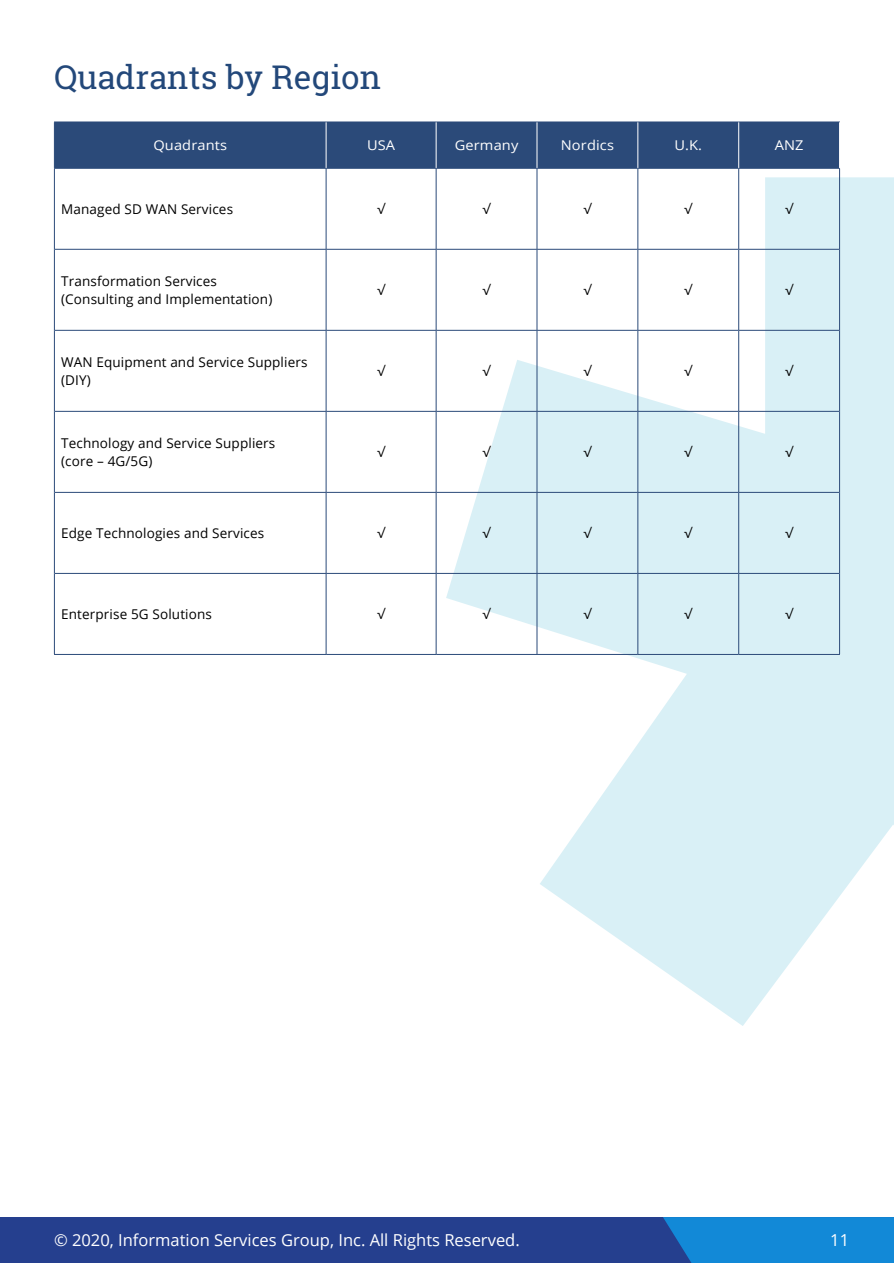
<style>
.page{position:relative;width:894px;height:1263px;background:#fff}
.page>*{position:absolute;margin:0;border:0;box-sizing:border-box;transform-origin:0 0}
.t1{font:33px "Roboto Slab";color:#23487a}
.t2{font:16.5px "Open Sans";color:#fff}
.Body_Copy{font:13.5px/18px "Open Sans";letter-spacing:.01em;color:#000}
.Body_Copy-2{font:13.5px "Open Sans";letter-spacing:.01em;color:#fff;scale:1.08 1}
.Body_Copy-3{font:13.5px "Open Sans";letter-spacing:.01em;color:#000;scale:1.08 1}
</style>
<div class="page">
<div style="left:0;top:1217px;width:893px;height:46px;background:#253f8e"></div>
<div style="left:663px;top:1217px;width:230px;height:46px;background:#1289d7"></div>
<svg style="left:446px;top:177px;width:447px;height:849px;fill:#d9f0f6"></svg>
<div style="left:55px;top:123px;width:783px;height:45px;background:#2b4a79"></div>
<hr style="left:54px;top:122px;width:272px;height:1px;background:#2b4a79">
<hr style="left:326px;top:122px;width:110px;height:1px;background:#2b4a79">
<hr style="left:436px;top:122px;width:101px;height:1px;background:#2b4a79">
<hr style="left:537px;top:122px;width:100px;height:1px;background:#2b4a79">
<hr style="left:637px;top:122px;width:101px;height:1px;background:#2b4a79">
<hr style="left:738px;top:122px;width:101px;height:1px;background:#2b4a79">
<hr style="left:54px;top:168px;width:272px;height:1px;background:#2b4a79">
<hr style="left:326px;top:168px;width:110px;height:1px;background:#2b4a79">
<hr style="left:436px;top:168px;width:101px;height:1px;background:#2b4a79">
<hr style="left:537px;top:168px;width:100px;height:1px;background:#2b4a79">
<hr style="left:637px;top:168px;width:101px;height:1px;background:#2b4a79">
<hr style="left:738px;top:168px;width:101px;height:1px;background:#2b4a79">
<hr style="left:54px;top:122px;width:1px;height:46px;background:#2b4a79">
<hr style="left:54px;top:169px;width:1px;height:80px;background:#2b4a79">
<hr style="left:325px;top:169px;width:1px;height:80px;background:#2b4a79">
<hr style="left:435px;top:169px;width:1px;height:80px;background:#2b4a79">
<hr style="left:536px;top:169px;width:1px;height:80px;background:#2b4a79">
<hr style="left:637px;top:169px;width:1px;height:80px;background:#2b4a79">
<hr style="left:738px;top:169px;width:1px;height:80px;background:#2b4a79">
<hr style="left:838px;top:169px;width:1px;height:80px;background:#2b4a79">
<hr style="left:54px;top:249px;width:1px;height:81px;background:#2b4a79">
<hr style="left:325px;top:250px;width:1px;height:80px;background:#2b4a79">
<hr style="left:435px;top:250px;width:1px;height:80px;background:#2b4a79">
<hr style="left:536px;top:250px;width:1px;height:80px;background:#2b4a79">
<hr style="left:637px;top:250px;width:1px;height:80px;background:#2b4a79">
<hr style="left:738px;top:250px;width:1px;height:80px;background:#2b4a79">
<hr style="left:838px;top:249px;width:1px;height:81px;background:#2b4a79">
<hr style="left:54px;top:330px;width:1px;height:81px;background:#2b4a79">
<hr style="left:325px;top:331px;width:1px;height:80px;background:#2b4a79">
<hr style="left:435px;top:331px;width:1px;height:80px;background:#2b4a79">
<hr style="left:536px;top:331px;width:1px;height:80px;background:#2b4a79">
<hr style="left:637px;top:331px;width:1px;height:80px;background:#2b4a79">
<hr style="left:738px;top:331px;width:1px;height:80px;background:#2b4a79">
<hr style="left:838px;top:330px;width:1px;height:81px;background:#2b4a79">
<hr style="left:54px;top:411px;width:1px;height:81px;background:#2b4a79">
<hr style="left:325px;top:412px;width:1px;height:80px;background:#2b4a79">
<hr style="left:435px;top:412px;width:1px;height:80px;background:#2b4a79">
<hr style="left:536px;top:412px;width:1px;height:80px;background:#2b4a79">
<hr style="left:637px;top:412px;width:1px;height:80px;background:#2b4a79">
<hr style="left:738px;top:412px;width:1px;height:80px;background:#2b4a79">
<hr style="left:838px;top:411px;width:1px;height:81px;background:#2b4a79">
<hr style="left:54px;top:492px;width:1px;height:81px;background:#2b4a79">
<hr style="left:325px;top:493px;width:1px;height:80px;background:#2b4a79">
<hr style="left:435px;top:493px;width:1px;height:80px;background:#2b4a79">
<hr style="left:536px;top:493px;width:1px;height:80px;background:#2b4a79">
<hr style="left:637px;top:493px;width:1px;height:80px;background:#2b4a79">
<hr style="left:738px;top:493px;width:1px;height:80px;background:#2b4a79">
<hr style="left:838px;top:492px;width:1px;height:81px;background:#2b4a79">
<hr style="left:54px;top:573px;width:1px;height:81px;background:#2b4a79">
<hr style="left:325px;top:574px;width:1px;height:80px;background:#2b4a79">
<hr style="left:435px;top:574px;width:1px;height:80px;background:#2b4a79">
<hr style="left:536px;top:574px;width:1px;height:80px;background:#2b4a79">
<hr style="left:637px;top:574px;width:1px;height:80px;background:#2b4a79">
<hr style="left:738px;top:574px;width:1px;height:80px;background:#2b4a79">
<hr style="left:838px;top:573px;width:1px;height:81px;background:#2b4a79">
<hr style="left:55px;top:249px;width:271px;height:1px;background:#2b4a79">
<hr style="left:326px;top:249px;width:110px;height:1px;background:#2b4a79">
<hr style="left:436px;top:249px;width:101px;height:1px;background:#2b4a79">
<hr style="left:537px;top:249px;width:100px;height:1px;background:#2b4a79">
<hr style="left:637px;top:249px;width:101px;height:1px;background:#2b4a79">
<hr style="left:738px;top:249px;width:100px;height:1px;background:#2b4a79">
<hr style="left:55px;top:330px;width:271px;height:1px;background:#2b4a79">
<hr style="left:326px;top:330px;width:110px;height:1px;background:#2b4a79">
<hr style="left:436px;top:330px;width:101px;height:1px;background:#2b4a79">
<hr style="left:537px;top:330px;width:100px;height:1px;background:#2b4a79">
<hr style="left:637px;top:330px;width:101px;height:1px;background:#2b4a79">
<hr style="left:738px;top:330px;width:100px;height:1px;background:#2b4a79">
<hr style="left:55px;top:411px;width:271px;height:1px;background:#2b4a79">
<hr style="left:326px;top:411px;width:110px;height:1px;background:#2b4a79">
<hr style="left:436px;top:411px;width:101px;height:1px;background:#2b4a79">
<hr style="left:537px;top:411px;width:100px;height:1px;background:#2b4a79">
<hr style="left:637px;top:411px;width:101px;height:1px;background:#2b4a79">
<hr style="left:738px;top:411px;width:100px;height:1px;background:#2b4a79">
<hr style="left:55px;top:492px;width:271px;height:1px;background:#2b4a79">
<hr style="left:326px;top:492px;width:110px;height:1px;background:#2b4a79">
<hr style="left:436px;top:492px;width:101px;height:1px;background:#2b4a79">
<hr style="left:537px;top:492px;width:100px;height:1px;background:#2b4a79">
<hr style="left:637px;top:492px;width:101px;height:1px;background:#2b4a79">
<hr style="left:738px;top:492px;width:100px;height:1px;background:#2b4a79">
<hr style="left:55px;top:573px;width:271px;height:1px;background:#2b4a79">
<hr style="left:326px;top:573px;width:110px;height:1px;background:#2b4a79">
<hr style="left:436px;top:573px;width:101px;height:1px;background:#2b4a79">
<hr style="left:537px;top:573px;width:100px;height:1px;background:#2b4a79">
<hr style="left:637px;top:573px;width:101px;height:1px;background:#2b4a79">
<hr style="left:738px;top:573px;width:100px;height:1px;background:#2b4a79">
<hr style="left:54px;top:654px;width:272px;height:1px;background:#2b4a79">
<hr style="left:326px;top:654px;width:110px;height:1px;background:#2b4a79">
<hr style="left:436px;top:654px;width:101px;height:1px;background:#2b4a79">
<hr style="left:537px;top:654px;width:100px;height:1px;background:#2b4a79">
<hr style="left:637px;top:654px;width:101px;height:1px;background:#2b4a79">
<hr style="left:738px;top:654px;width:101px;height:1px;background:#2b4a79">
<hr style="left:838px;top:122px;width:1px;height:46px;background:#fff">
<hr style="left:325px;top:122px;width:1px;height:46px;background:#fff">
<hr style="left:435px;top:122px;width:1px;height:46px;background:#fff">
<hr style="left:536px;top:122px;width:1px;height:46px;background:#fff">
<hr style="left:637px;top:122px;width:1px;height:46px;background:#fff">
<hr style="left:738px;top:122px;width:1px;height:46px;background:#fff">
<p class="t1" style="left:54px;top:54px;width:328px">Quadrants by Region</p>
<p class="Body_Copy-2" style="left:153px;top:136px;width:70px">Quadrants</p>
<p class="Body_Copy-2" style="left:367px;top:136px;width:28px">USA</p>
<p class="Body_Copy-2" style="left:454px;top:136px;width:60px">Germany</p>
<p class="Body_Copy-2" style="left:560px;top:136px;width:51px">Nordics</p>
<p class="Body_Copy-2" style="left:674px;top:136px;width:27px">U.K.</p>
<p class="Body_Copy-2" style="left:774px;top:136px;width:28px">ANZ</p>
<p class="Body_Copy" style="left:61px;top:200px;width:173px">Managed SD WAN Services</p>
<p class="Body_Copy-3" style="left:377px;top:200px;width:9px">√</p>
<p class="Body_Copy-3" style="left:482px;top:200px;width:9px">√</p>
<p class="Body_Copy-3" style="left:583px;top:200px;width:9px">√</p>
<p class="Body_Copy-3" style="left:684px;top:200px;width:9px">√</p>
<p class="Body_Copy-3" style="left:784px;top:200px;width:9px">√</p>
<p class="Body_Copy" style="left:61px;top:272px;width:213px">Transformation Services (Consulting and Implementation)</p>
<p class="Body_Copy-3" style="left:377px;top:281px;width:9px">√</p>
<p class="Body_Copy-3" style="left:482px;top:281px;width:9px">√</p>
<p class="Body_Copy-3" style="left:583px;top:281px;width:9px">√</p>
<p class="Body_Copy-3" style="left:684px;top:281px;width:9px">√</p>
<p class="Body_Copy-3" style="left:784px;top:281px;width:9px">√</p>
<p class="Body_Copy" style="left:61px;top:353px;width:248px">WAN Equipment and Service Suppliers (DIY)</p>
<p class="Body_Copy-3" style="left:377px;top:362px;width:9px">√</p>
<p class="Body_Copy-3" style="left:482px;top:362px;width:9px">√</p>
<p class="Body_Copy-3" style="left:583px;top:362px;width:9px">√</p>
<p class="Body_Copy-3" style="left:684px;top:362px;width:9px">√</p>
<p class="Body_Copy-3" style="left:784px;top:362px;width:9px">√</p>
<p class="Body_Copy" style="left:61px;top:434px;width:216px">Technology and Service Suppliers (core – 4G/5G)</p>
<p class="Body_Copy-3" style="left:377px;top:443px;width:9px">√</p>
<p class="Body_Copy-3" style="left:482px;top:443px;width:9px">√</p>
<p class="Body_Copy-3" style="left:583px;top:443px;width:9px">√</p>
<p class="Body_Copy-3" style="left:684px;top:443px;width:9px">√</p>
<p class="Body_Copy-3" style="left:784px;top:443px;width:9px">√</p>
<p class="Body_Copy" style="left:61px;top:524px;width:204px">Edge Technologies and Services</p>
<p class="Body_Copy-3" style="left:377px;top:524px;width:9px">√</p>
<p class="Body_Copy-3" style="left:482px;top:524px;width:9px">√</p>
<p class="Body_Copy-3" style="left:583px;top:524px;width:9px">√</p>
<p class="Body_Copy-3" style="left:684px;top:524px;width:9px">√</p>
<p class="Body_Copy-3" style="left:784px;top:524px;width:9px">√</p>
<p class="Body_Copy" style="left:61px;top:605px;width:152px">Enterprise 5G Solutions</p>
<p class="Body_Copy-3" style="left:377px;top:605px;width:9px">√</p>
<p class="Body_Copy-3" style="left:482px;top:605px;width:9px">√</p>
<p class="Body_Copy-3" style="left:583px;top:605px;width:9px">√</p>
<p class="Body_Copy-3" style="left:684px;top:605px;width:9px">√</p>
<p class="Body_Copy-3" style="left:784px;top:605px;width:9px">√</p>
<p class="t2" style="left:54px;top:1229px;width:467px">© 2020, Information Services Group, Inc. All Rights Reserved.</p>
<p class="t2" style="left:830px;top:1229px;width:20px">11</p>
</div>
